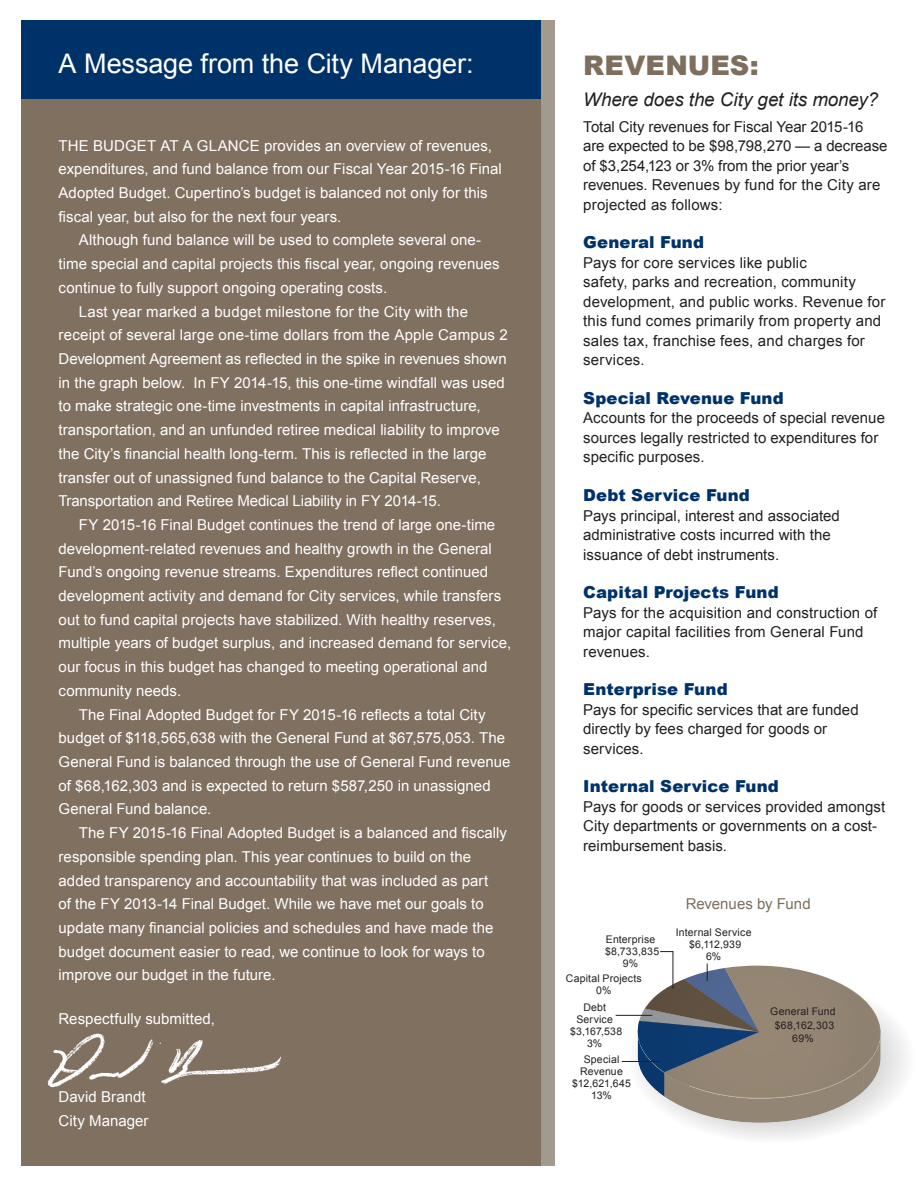
<style>
.page{position:relative;width:918px;height:1186px;background:#fff}
.page>*{position:absolute;margin:0;border:0;box-sizing:border-box;transform-origin:0 0}
.t1{font:27px "Arial";letter-spacing:-.005em;color:#fff}
.t2{font:900 27px "Arial";letter-spacing:.01em;color:#7d6e5d}
.t3{font:italic 18.75px "Arial";letter-spacing:-.005em;color:#231f20}
.t4{font:900 16.5px "Arial";letter-spacing:.01em;color:#00326a}
.t5{font:15px/23.7px "Arial";color:#fff}
.t6{font:15px/19.5px "Arial";letter-spacing:.005em;color:#231f20}
.t7{font:15px "Arial";color:#7d6e5d}
.t8{font:10.5px/12px "Arial";letter-spacing:.015em;color:#231f20;text-align:center}
</style>
<div class="page">
<svg style="left:628px;top:975px;width:288px;height:169px;fill:#f2f2f2"></svg>
<div style="left:22px;top:99px;width:525px;height:1066px;background:#807060"></div>
<div style="left:22px;top:20px;width:519px;height:79px;background:#00326a"></div>
<svg style="left:637px;top:951px;width:243px;height:172px"></svg>
<hr style="left:615px;top:1015px;width:37px;height:1px;background:#231f20">
<hr style="left:622px;top:1061px;width:38px;height:1px;background:#231f20">
<img style="left:47px;top:1033px;width:235px;height:55px">
<div style="left:541px;top:20px;width:13px;height:1145px;background:#a29a8f"></div>
<h1 class="t1" style="left:59px;top:46px;width:416px">A Message from the City Manager:</h1>
<h1 class="t2" style="left:583px;top:46px;width:177px">REVENUES:</h1>
<p class="t3" style="left:583px;top:87px;width:296px">Where does the City get its money?</p>
<p class="t6" style="left:583px;top:117px;width:306px">Total City revenues for Fiscal Year 2015-16 are expected to be $98,798,270 — a decrease of $3,254,123 or 3% from the prior year’s revenues. Revenues by fund for the City are projected as follows:</p>
<p class="t4" style="left:583px;top:230px;width:122px">General Fund</p>
<p class="t6" style="left:583px;top:253px;width:304px">Pays for core services like public<br>safety, parks and recreation, community development, and public works. Revenue for this fund comes primarily from property and sales tax, franchise fees, and charges for services.</p>
<p class="t4" style="left:583px;top:386px;width:202px">Special Revenue Fund</p>
<p class="t6" style="left:583px;top:409px;width:303px">Accounts for the proceeds of special revenue sources legally restricted to expenditures for specific purposes.</p>
<p class="t4" style="left:583px;top:483px;width:168px">Debt Service Fund</p>
<p class="t6" style="left:583px;top:506px;width:258px">Pays principal, interest and associated administrative costs incurred with the issuance of debt instruments.</p>
<p class="t4" style="left:583px;top:580px;width:197px">Capital Projects Fund</p>
<p class="t6" style="left:583px;top:603px;width:296px">Pays for the acquisition and construction of major capital facilities from General Fund revenues.</p>
<p class="t4" style="left:583px;top:677px;width:146px">Enterprise Fund</p>
<p class="t6" style="left:583px;top:700px;width:277px">Pays for specific services that are funded directly by fees charged for goods or services.</p>
<p class="t4" style="left:583px;top:774px;width:197px">Internal Service Fund</p>
<p class="t6" style="left:583px;top:797px;width:303px">Pays for goods or services provided amongst<br>City departments or governments on a cost&shy;reimbursement basis.</p>
<p class="t5" style="left:59px;top:134px;width:445px">THE BUDGET AT A GLANCE provides an overview of revenues, expenditures, and fund balance from our Fiscal Year 2015-16 Final Adopted Budget. Cupertino’s budget is balanced not only for this fiscal year, but also for the next four years.</p>
<p class="t5" style="left:79px;top:228px;width:404px">Although fund balance will be used to complete several one-</p>
<p class="t5" style="left:59px;top:252px;width:442px">time special and capital projects this fiscal year, ongoing revenues</p>
<p class="t5" style="left:59px;top:276px;width:330px">continue to fully support ongoing operating costs.</p>
<p class="t5" style="left:79px;top:300px;width:391px">Last year marked a budget milestone for the City with the</p>
<p class="t5" style="left:59px;top:323px;width:450px">receipt of several large one-time dollars from the Apple Campus 2</p>
<p class="t5" style="left:59px;top:347px;width:449px">Development Agreement as reflected in the spike in revenues shown</p>
<p class="t5" style="left:59px;top:371px;width:448px">in the graph below. In FY 2014-15, this one-time windfall was used</p>
<p class="t5" style="left:59px;top:394px;width:423px">to make strategic one-time investments in capital infrastructure,</p>
<p class="t5" style="left:59px;top:418px;width:442px">transportation, and an unfunded retiree medical liability to improve</p>
<p class="t5" style="left:59px;top:442px;width:429px">the City’s financial health long-term. This is reflected in the large</p>
<p class="t5" style="left:59px;top:465px;width:424px">transfer out of unassigned fund balance to the Capital Reserve,</p>
<p class="t5" style="left:59px;top:489px;width:384px">Transportation and Retiree Medical Liability in FY 2014-15.</p>
<p class="t5" style="left:79px;top:513px;width:418px">FY 2015-16 Final Budget continues the trend of large one-time</p>
<p class="t5" style="left:59px;top:537px;width:435px">development-related revenues and healthy growth in the General</p>
<p class="t5" style="left:59px;top:560px;width:431px">Fund’s ongoing revenue streams. Expenditures reflect continued</p>
<p class="t5" style="left:59px;top:584px;width:444px">development activity and demand for City services, while transfers</p>
<p class="t5" style="left:59px;top:608px;width:439px">out to fund capital projects have stabilized. With healthy reserves,</p>
<p class="t5" style="left:59px;top:631px;width:454px">multiple years of budget surplus, and increased demand for service,</p>
<p class="t5" style="left:59px;top:655px;width:430px">our focus in this budget has changed to meeting operational and</p>
<p class="t5" style="left:59px;top:679px;width:124px">community needs.</p>
<p class="t5" style="left:79px;top:702px;width:408px">The Final Adopted Budget for FY 2015-16 reflects a total City</p>
<p class="t5" style="left:59px;top:726px;width:448px">budget of $118,565,638 with the General Fund at $67,575,053. The</p>
<p class="t5" style="left:59px;top:750px;width:453px">General Fund is balanced through the use of General Fund revenue</p>
<p class="t5" style="left:59px;top:774px;width:433px">of $68,162,303 and is expected to return $587,250 in unassigned</p>
<p class="t5" style="left:59px;top:797px;width:154px">General Fund balance.</p>
<p class="t5" style="left:79px;top:821px;width:430px">The FY 2015-16 Final Adopted Budget is a balanced and fiscally</p>
<p class="t5" style="left:59px;top:845px;width:414px">responsible spending plan. This year continues to build on the</p>
<p class="t5" style="left:59px;top:868px;width:431px">added transparency and accountability that was included as part</p>
<p class="t5" style="left:59px;top:892px;width:426px">of the FY 2013-14 Final Budget. While we have met our goals to</p>
<p class="t5" style="left:59px;top:916px;width:436px">update many financial policies and schedules and have made the</p>
<p class="t5" style="left:59px;top:939px;width:427px">budget document easier to read, we continue to look for ways to</p>
<p class="t5" style="left:59px;top:963px;width:218px">improve our budget in the future.</p>
<p class="t5" style="left:59px;top:1007px;width:158px">Respectfully submitted,</p>
<p class="t7" style="left:685px;top:894px;width:126px">Revenues by Fund</p>
<p class="t8" style="left:676px;top:926px;width:77px">Internal Service $6,112,939<br>6%</p>
<p class="t8" style="left:605px;top:933px;width:56px">Enterprise $8,733,835<br>9%</p>
<p class="t8" style="left:566px;top:972px;width:77px">Capital Projects<br>0%</p>
<p class="t8" style="left:570px;top:1001px;width:54px">Debt<br>Service $3,167,538<br>3%</p>
<p class="t8" style="left:572px;top:1053px;width:60px">Special<br>Revenue $12,621,645<br>13%</p>
<p class="t8" style="left:770px;top:1005px;width:67px;line-height:13.5px">General Fund $68,162,303<br>69%</p>
<p class="t5" style="left:59px;top:1085px;width:91px">David Brandt<br>City Manager</p>
</div>
